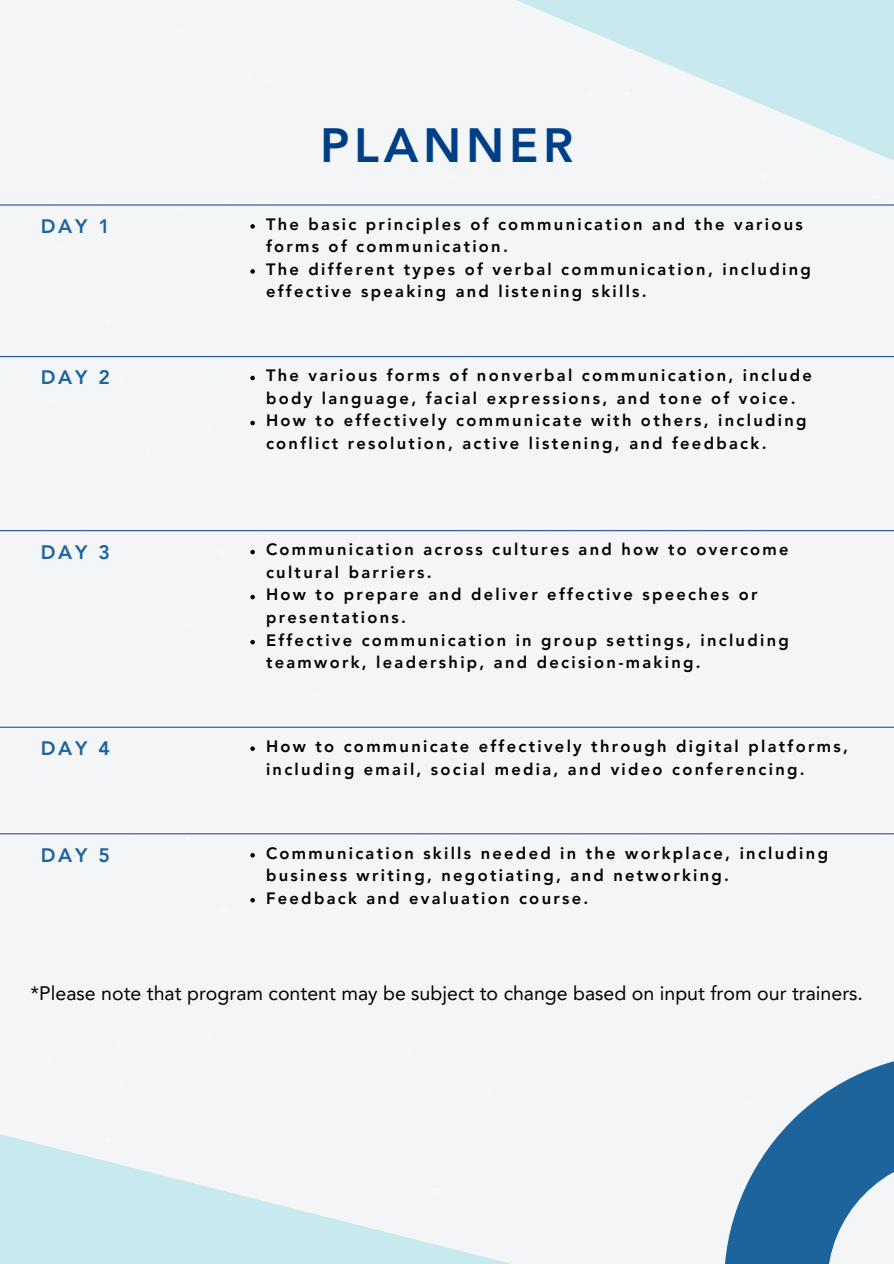
<style>
.page{position:relative;width:894px;height:1264px;background:#fff}
.page>*{position:absolute;margin:0;border:0;box-sizing:border-box;transform-origin:0 0}
.t1{font:800 48px "Avenir LT Pro";letter-spacing:.1em;color:#003f88}
.t2{font:19.5px "Avenir LT Pro";color:#000}
.t3{font:800 19.5px "Avenir LT Pro";letter-spacing:.135em;color:#1d649d}
.t4{font:800 16.5px/22.5px "Avenir LT Pro";letter-spacing:.14em;color:#000}
</style>
<div class="page">
<div style="left:0;top:267px;width:893px;height:996px;background:#f4f5f7"></div>
<svg style="left:681px;top:1057px;width:212px;height:206px"></svg>
<svg style="left:0;top:0;width:893px;height:267px;fill:#f4f5f7"></svg>
<svg style="left:0;top:878px;width:618px;height:385px;fill:#f4f5f7"></svg>
<hr style="left:0;top:204px;width:893px;height:1px;background:#295290">
<svg style="left:250px;top:224px;width:5px;height:5px"></svg>
<svg style="left:250px;top:269px;width:5px;height:5px"></svg>
<hr style="left:0;top:356px;width:893px;height:1px;background:#295290">
<svg style="left:250px;top:376px;width:5px;height:4px"></svg>
<svg style="left:250px;top:421px;width:5px;height:4px"></svg>
<hr style="left:0;top:530px;width:893px;height:1px;background:#295290">
<svg style="left:250px;top:550px;width:5px;height:4px"></svg>
<svg style="left:250px;top:595px;width:5px;height:4px"></svg>
<svg style="left:250px;top:640px;width:5px;height:4px"></svg>
<hr style="left:0;top:726px;width:893px;height:1px;background:#295290">
<svg style="left:250px;top:746px;width:5px;height:5px"></svg>
<hr style="left:0;top:833px;width:893px;height:1px;background:#295290">
<svg style="left:250px;top:853px;width:5px;height:4px"></svg>
<svg style="left:250px;top:898px;width:5px;height:4px"></svg>
<h1 class="t1" style="left:320px;top:125px;width:255px">PLANNER</h1>
<p class="t3" style="left:41px;top:218px;width:71px">DAY 1</p>
<p class="t4" style="left:266px;top:214px;width:538px">The basic principles of communication and the various forms of communication.</p>
<h2 class="t4" style="left:266px;top:259px;width:546px">The different types of verbal communication, including effective speaking and listening skills.</h2>
<p class="t3" style="left:41px;top:370px;width:71px">DAY 2</p>
<p class="t4" style="left:266px;top:366px;width:547px">The various forms of nonverbal communication, include body language, facial expressions, and tone of voice.</p>
<h2 class="t4" style="left:266px;top:411px;width:542px">How to effectively communicate with others, including conflict resolution, active listening, and feedback.</h2>
<p class="t3" style="left:41px;top:544px;width:71px">DAY 3</p>
<p class="t4" style="left:266px;top:540px;width:524px">Communication across cultures and how to overcome cultural barriers.</p>
<p class="t4" style="left:266px;top:585px;width:493px">How to prepare and deliver effective speeches or presentations.</p>
<h2 class="t4" style="left:266px;top:630px;width:524px">Effective communication in group settings, including teamwork, leadership, and decision-making.</h2>
<p class="t3" style="left:41px;top:740px;width:71px">DAY 4</p>
<h2 class="t4" style="left:266px;top:736px;width:583px">How to communicate effectively through digital platforms, including email, social media, and video conferencing.</h2>
<p class="t3" style="left:41px;top:847px;width:71px">DAY 5</p>
<p class="t4" style="left:266px;top:843px;width:563px">Communication skills needed in the workplace, including business writing, negotiating, and networking.</p>
<h2 class="t4" style="left:266px;top:888px;width:324px">Feedback and evaluation course.</h2>
<h3 class="t2" style="left:31px;top:984px;width:833px">*Please note that program content may be subject to change based on input from our trainers.</h3>
</div>
